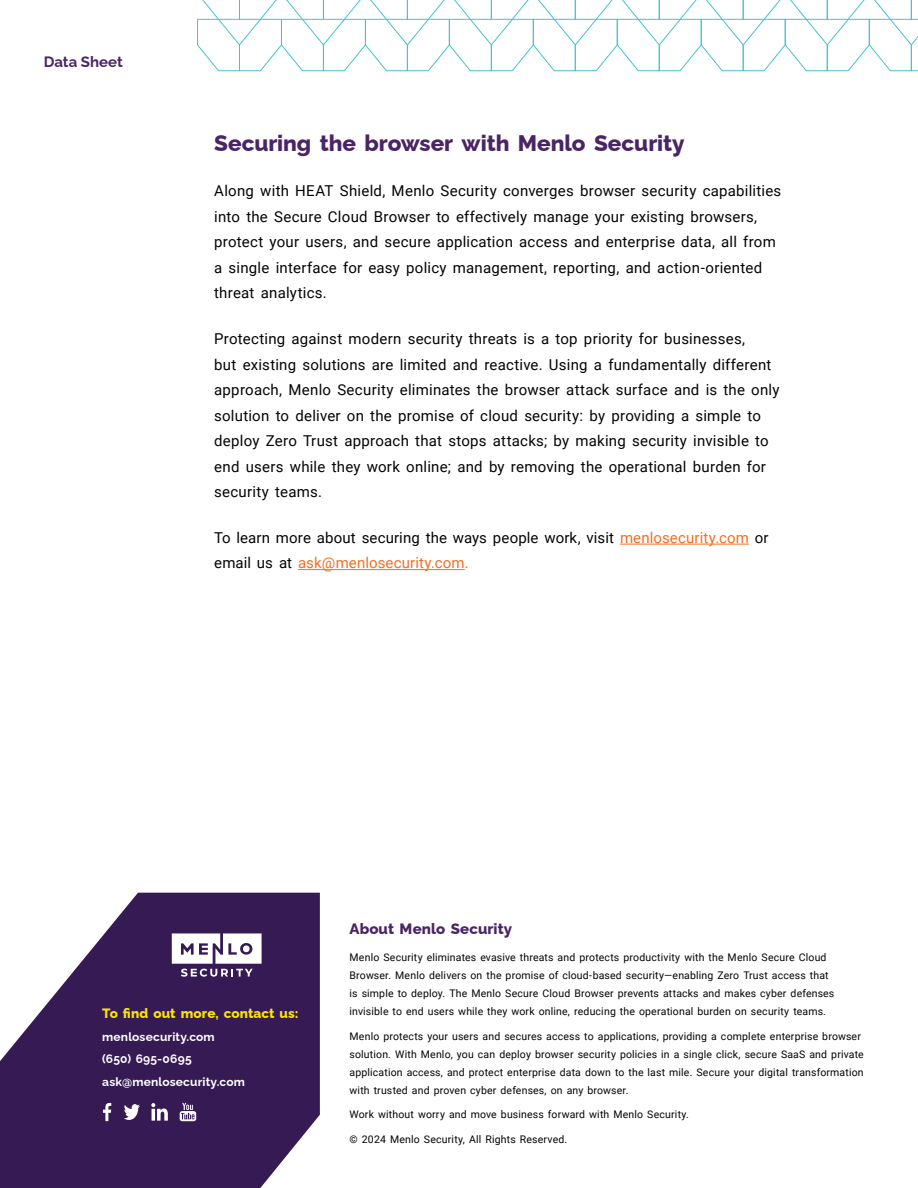
<style>
.page{position:relative;width:918px;height:1188px;background:#fff}
.page>*{position:absolute;margin:0;border:0;box-sizing:border-box;transform-origin:0 0}
.t1{font:800 22.5px "Raleway";color:#4a2466}
.t2{font:15px/25.5px "Roboto";letter-spacing:.015em;color:#040503}
.t3{font:800 15px "Raleway";letter-spacing:.005em;color:#4a2466}
.t4{font:700 15px "Raleway";color:#4a2466}
.t5{font:800 13.5px "Raleway";letter-spacing:.005em;color:#fae309}
.t6{font:700 12px/22.5px "Raleway";letter-spacing:.015em;color:#fff}
.t7{font:10.5px/18px "Roboto";letter-spacing:.015em;color:#040503}
.s1{color:#f36f22}
</style>
<div class="page">
<svg style="left:0;top:893px;width:320px;height:295px;fill:#361a54"></svg>
<svg style="left:103px;top:1103px;width:8px;height:18px"></svg>
<svg style="left:124px;top:1104px;width:16px;height:16px"></svg>
<svg style="left:151px;top:1103px;width:17px;height:18px"></svg>
<svg style="left:180px;top:1103px;width:16px;height:18px"></svg>
<svg style="left:172px;top:933px;width:89px;height:44px"></svg>
<svg style="left:197px;top:0;width:721px;height:72px"></svg>
<hr style="left:620px;top:544px;width:129px;height:1px;background:#f36f22">
<hr style="left:298px;top:569px;width:167px;height:1px;background:#f36f22">
<p class="t4" style="left:44px;top:49px;width:81px">Data Sheet</p>
<h1 class="t1" style="left:214px;top:125px;width:472px">Securing the browser with Menlo Security</h1>
<p class="t2" style="left:214px;top:178px;width:569px">Along with HEAT Shield, Menlo Security converges browser security capabilities into the Secure Cloud Browser to effectively manage your existing browsers, protect your users, and secure application access and enterprise data, all from a single interface for easy policy management, reporting, and action-oriented threat analytics.</p>
<p class="t2" style="left:214px;top:326px;width:567px">Protecting against modern security threats is a top priority for businesses,<br>but existing solutions are limited and reactive. Using a fundamentally different approach, Menlo Security eliminates the browser attack surface and is the only solution to deliver on the promise of cloud security: by providing a simple to deploy Zero Trust approach that stops attacks; by making security invisible to end users while they work online; and by removing the operational burden for security teams.</p>
<p class="t2" style="left:214px;top:524px;width:556px">To learn more about securing the ways people work, visit <span class="s1">menlosecurity.com</span> or email us at <span class="s1">ask@menlosecurity.com.</span></p>
<p class="t5" style="left:102px;top:1003px;width:198px">To find out more, contact us:</p>
<p class="t6" style="left:102px;top:1024px;width:144px">menlosecurity.com (650) 695-0695 ask@menlosecurity.com</p>
<p class="t3" style="left:350px;top:917px;width:164px">About Menlo Security</p>
<p class="t7" style="left:350px;top:948px;width:486px">Menlo Security eliminates evasive threats and protects productivity with the Menlo Secure Cloud Browser. Menlo delivers on the promise of cloud-based security—enabling Zero Trust access that is simple to deploy. The Menlo Secure Cloud Browser prevents attacks and makes cyber defenses invisible to end users while they work online, reducing the operational burden on security teams.</p>
<p class="t7" style="left:350px;top:1026px;width:516px">Menlo protects your users and secures access to applications, providing a complete enterprise browser solution. With Menlo, you can deploy browser security policies in a single click, secure SaaS and private application access, and protect enterprise data down to the last mile. Secure your digital transformation with trusted and proven cyber defenses, on any browser.</p>
<p class="t7" style="left:350px;top:1105px;width:341px">Work without worry and move business forward with Menlo Security.</p>
<p class="t7" style="left:350px;top:1130px;width:219px">© 2024 Menlo Security, All Rights Reserved.</p>
</div>
